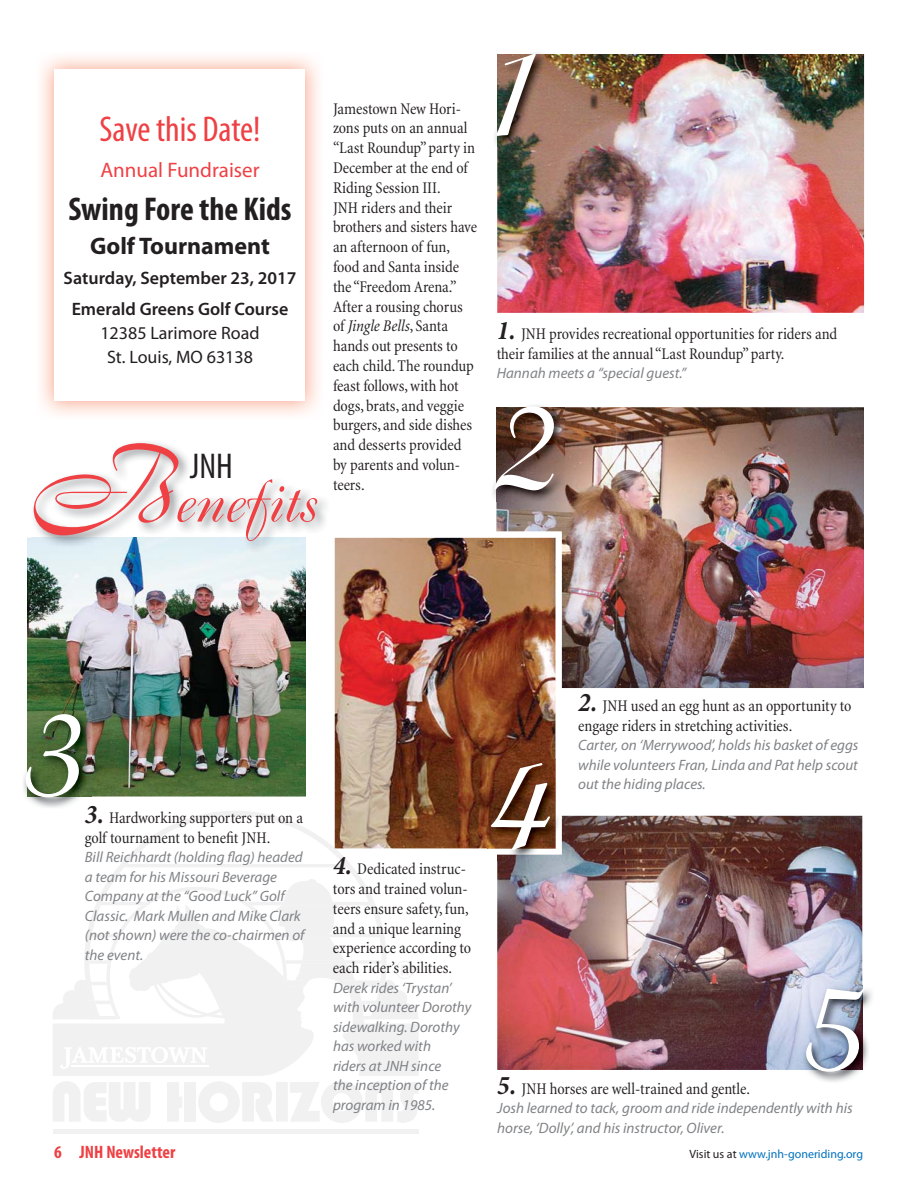
<style>
.page{position:relative;width:918px;height:1188px;background:#fff}
.page>*{position:absolute;margin:0;border:0;box-sizing:border-box;transform-origin:0 0}
.t1{font:150px "Boulevard";color:#fff}
.t2{font:63px "Boulevard";color:#ef4044}
.t3{font:condensed 36px "Myriad Pro";color:#ef4044}
.t4{font:condensed 36px "Myriad Pro";color:#231f20}
.t5{font:700 condensed 33px "Myriad Pro";color:#231f20}
.t6{font:700 24px "Myriad Pro";color:#231f20}
.t7{font:21px "Myriad Pro";color:#ef4044}
.t8{font:600 18px/31.2px "Myriad Pro";color:#231f20;text-align:center}
.t9{font:18px/24px "Myriad Pro";color:#231f20;text-align:center}
.t10{font:700 condensed 18px "Myriad Pro";color:#ef4044}
.t11{font:condensed 16.5px/19.8px "Minion";color:#231f20}
.t12{font:italic 15px/19.5px "Myriad Pro";color:#808285}
.t13{font:12px "Myriad Pro";color:#0071bc}
.s1{font-size:108px}
.s2{font-style:italic}
.s3{font-family:"Minion Pro";font-weight:700;font-style:italic;font-size:27px}
.s4{color:#231f20}
</style>
<div class="page">
<img style="left:497px;top:816px;width:365px;height:254px">
<img style="left:496px;top:407px;width:368px;height:281px">
<img style="left:497px;top:54px;width:367px;height:259px">
<img style="left:27px;top:538px;width:279px;height:259px">
<img style="left:31px;top:442px;width:295px;height:96px">
<img style="left:31px;top:538px;width:275px;height:15px">
<img style="left:495px;top:53px;width:47px;height:90px">
<img style="left:497px;top:54px;width:49px;height:93px">
<img style="left:493px;top:405px;width:54px;height:93px">
<img style="left:496px;top:407px;width:69px;height:95px">
<img style="left:808px;top:986px;width:64px;height:96px">
<img style="left:803px;top:986px;width:59px;height:84px">
<img style="left:334px;top:532px;width:228px;height:323px">
<img style="left:497px;top:855px;width:64px;height:6px">
<img style="left:488px;top:759px;width:73px;height:96px">
<img style="left:23px;top:771px;width:56px;height:37px">
<img style="left:27px;top:711px;width:64px;height:86px">
<svg style="left:53px;top:1081px;width:97px;height:40px"></svg>
<svg style="left:167px;top:1082px;width:15px;height:39px"></svg>
<div style="left:184px;top:1082px;width:12px;height:40px;background:#f1f1f2"></div>
<div style="left:276px;top:1082px;width:12px;height:40px;background:#f1f1f2"></div>
<svg style="left:290px;top:1081px;width:128px;height:42px"></svg>
<svg style="left:198px;top:1082px;width:75px;height:41px"></svg>
<div style="left:53px;top:1129px;width:366px;height:5px;background:#f1f1f2"></div>
<svg style="left:110px;top:811px;width:277px;height:68px"></svg>
<svg style="left:328px;top:843px;width:14px;height:12px"></svg>
<svg style="left:53px;top:879px;width:365px;height:197px;fill:#f1f1f2"></svg>
<svg style="left:60px;top:1047px;width:147px;height:22px"></svg>
<hr style="left:71px;top:1065px;width:137px;height:2px;background:#fff">
<svg style="left:124px;top:864px;width:223px;height:3px"></svg>
<svg style="left:53px;top:887px;width:365px;height:134px"></svg>
<h3 class="t3" style="left:99px;top:116px;width:163px">Save this Date!</h3>
<p class="t7" style="left:100px;top:162px;width:161px">Annual Fundraiser</p>
<h3 class="t5" style="left:68px;top:196px;width:225px">Swing Fore the Kids</h3>
<h3 class="t6" style="left:90px;top:237px;width:181px">Golf Tournament</h3>
<p class="t8" style="left:64px;top:264px;width:234px">Saturday, September 23, 2017<br>Emerald Greens Golf Course</p>
<p class="t9" style="left:100px;top:323px;width:161px">12385 Larimore Road<br>St. Louis, MO 63138</p>
<h2 class="t2" style="left:27px;top:479px;width:291px"><span class="s1">B</span>enefits</h2>
<h3 class="t4" style="left:190px;top:453px;width:44px">JNH</h3>
<p class="t11" style="left:333px;top:100px;width:146px">Jamestown New Hori&shy;zons puts on an annual “Last Roundup” party in<br>December at the end of<br>Riding Session III.<br>JNH riders and their brothers and sisters have an afternoon of fun, food and Santa inside the “Freedom Arena.”<br>After a rousing chorus of <span class="s2">Jingle Bells</span>, Santa hands out presents to each child. The roundup feast follows, with hot dogs, brats, and veggie burgers, and side dishes and desserts provided by parents and volun&shy;teers.</p>
<h1 class="t1" style="left:473px;top:35px;width:67px">1</h1>
<p class="t11" style="left:497px;top:325px;width:342px"><span class="s3">1.</span> JNH provides recreational opportunities for riders and their families at the annual “Last Roundup” party.</p>
<p class="t12" style="left:497px;top:365px;width:191px">Hannah meets a “special guest.”</p>
<h1 class="t1" style="left:486px;top:389px;width:67px">2</h1>
<h1 class="t1" style="left:16px;top:696px;width:67px">3</h1>
<p class="t11" style="left:85px;top:809px;width:220px"><span class="s3">3.</span> Hardworking supporters put on a golf tournament to benefit JNH.</p>
<p class="t12" style="left:85px;top:849px;width:221px">Bill Reichhardt (holding flag) headed a team for his Missouri Beverage<br>Company at the “Good Luck” Golf<br>Classic. Mark Mullen and Mike Clark (not shown) were the co-chairmen of the event.</p>
<p class="t11" style="left:333px;top:861px;width:140px"><span class="s3">4.</span> Dedicated instruc&shy;tors and trained volun&shy;teers ensure safety, fun, and a unique learning experience according to each rider’s abilities.</p>
<p class="t12" style="left:333px;top:979px;width:140px">Derek rides ‘Trystan’ with volunteer Dorothy sidewalking. Dorothy has worked with<br>riders at JNH since<br>the inception of the program in 1985.</p>
<h1 class="t1" style="left:481px;top:747px;width:67px">4</h1>
<p class="t11" style="left:578px;top:697px;width:275px"><span class="s3">2.</span> JNH used an egg hunt as an opportunity to engage riders in stretching activities.</p>
<p class="t12" style="left:578px;top:737px;width:282px;text-align:justify">Carter, on ‘Merrywood’, holds his basket of eggs while volunteers Fran, Linda and Pat help scout out the hiding places.</p>
<h1 class="t1" style="left:794px;top:970px;width:67px">5</h1>
<p class="t11" style="left:497px;top:1080px;width:254px"><span class="s3">5.</span> JNH horses are well-trained and gentle.</p>
<p class="t12" style="left:497px;top:1100px;width:357px">Josh learned to tack, groom and ride independently with his horse, ‘Dolly’, and his instructor, Oliver.</p>
<p class="t10" style="left:54px;top:1145px;width:123px">6 JNH Newsletter</p>
<p class="t13" style="left:690px;top:1149px;width:175px"><span class="s4">Visit us at</span> www.jnh-goneriding.org</p>
</div>
